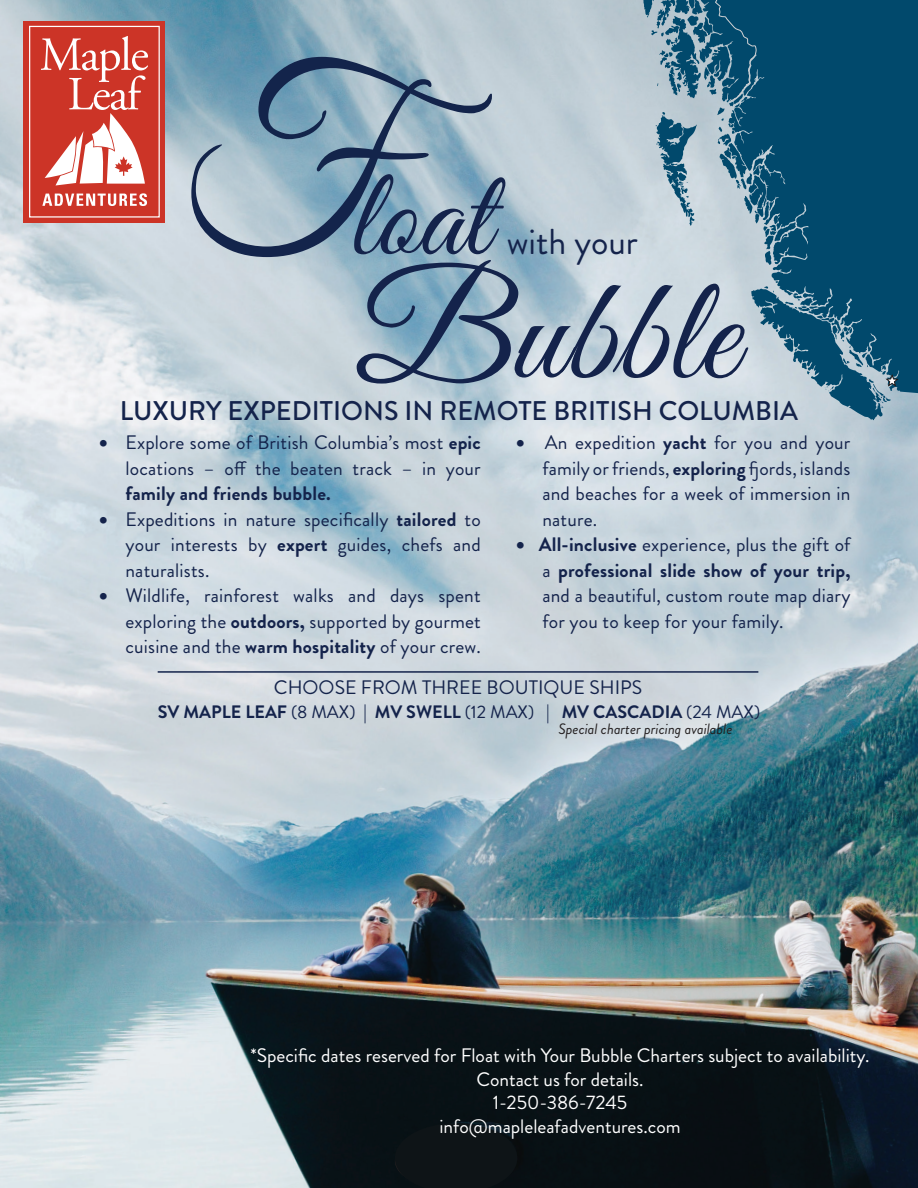
<style>
.page{position:relative;width:918px;height:1188px;background:#fff}
.page>*{position:absolute;margin:0;border:0;box-sizing:border-box;transform-origin:0 0}
.t1{font:150px "Great Vibes";color:#14234b}
.t2{font:127.5px "Great Vibes";color:#14234b}
.t3{font:36px "Brandon Grotesque";color:#14234b}
.t4{font:500 27px "Brandon Grotesque";color:#14234b}
.t5{font:19.5px/25.5px "Brandon Grotesque";letter-spacing:.01em;color:#14234b;text-align:justify}
.t6{font:19.5px/23.4px "Brandon Grotesque";color:#fff;text-align:center}
.t7{font:700 19.5px "Brandon Grotesque";letter-spacing:.01em;color:#14234b}
.t8{font:700 18px "Brandon Grotesque";color:#14234b}
.t9{font:italic 15px "Brandon Grotesque";color:#231f20}
.s1{font-weight:700;font-size:25.5px}
.s2{font-weight:700}
.s3{font-weight:400}
.s4{font-weight:500}
</style>
<div class="page">
<img style="left:0;top:0;width:918px;height:1188px">
<div style="left:395px;top:1123px;width:122px;height:65px;background:#0e1417"></div>
<svg style="left:606px;top:0;width:312px;height:420px;background:#b4c7d2"></svg>
<svg style="left:609px;top:0;width:309px;height:385px;background:#5a889e"></svg>
<svg style="left:886px;top:375px;width:12px;height:11px"></svg>
<svg style="left:643px;top:0;width:114px;height:102px;background:#517f97"></svg>
<div style="left:24px;top:21px;width:141px;height:202px;background:#cc3427"></div>
<svg style="left:42px;top:193px;width:105px;height:13px"></svg>
<svg style="left:41px;top:36px;width:107px;height:150px"></svg>
<div style="left:29px;top:26px;width:131px;height:192px;border:1px solid #fff"></div>
<hr style="left:158px;top:671px;width:600px;height:2px;background:#14234b">
<h2 class="t2" style="left:180px;top:146px;width:311px"><sup>F</sup>loat</h2>
<h3 class="t3" style="left:507px;top:217px;width:133px">with your</h3>
<h1 class="t1" style="left:355px;top:250px;width:383px">Bubble</h1>
<h3 class="t4" style="left:120px;top:392px;width:680px">LUXURY EXPEDITIONS IN REMOTE BRITISH COLUMBIA</h3>
<p class="t5" style="left:542px;top:430px;width:310px;text-indent:-27px"><span class="s1">•</span> An expedition <span class="s2">yacht</span> for you and your family or friends, <span class="s2">exploring</span> fjords, islands and beaches for a week of immersion in nature.</p>
<p class="t5" style="left:542px;top:532px;width:310px;text-indent:-27px"><span class="s1">•</span> <span class="s2">All-inclusive</span> experience, plus the gift of a <span class="s2">professional slide show of your trip, </span>and a beautiful, custom route map diary for you to keep for your family.</p>
<p class="t5" style="left:98px;top:430px;width:384px;text-align:right"><span class="s1">•</span> Explore some of British Columbia’s most <span class="s2">epic </span>locations – off the beaten track – in your</p>
<p class="t7" style="left:125px;top:480px;width:207px">family and friends bubble.</p>
<p class="t5" style="left:125px;top:507px;width:357px;text-indent:-27px"><span class="s1">•</span> Expeditions in nature specifically <span class="s2">tailored</span> to your interests by <span class="s2">expert</span> guides, chefs and naturalists.</p>
<p class="t5" style="left:125px;top:583px;width:357px;text-indent:-27px"><span class="s1">•</span> Wildlife, rainforest walks and days spent exploring the <span class="s2">outdoors,</span> supported by gourmet cuisine and the <span class="s2">warm hospitality</span> of your crew.</p>
<p class="t5" style="left:274px;top:675px;width:370px">CHOOSE FROM THREE BOUTIQUE SHIPS</p>
<p class="t9" style="left:558px;top:719px;width:176px">Special charter pricing available</p>
<p class="t8" style="left:158px;top:700px;width:604px">SV MAPLE LEAF <span class="s3">(8 MAX)</span> <span class="s4">|</span> MV SWELL <span class="s3">(12 MAX) |</span> MV CASCADIA <span class="s3">(24 MAX)</span></p>
<p class="t6" style="left:250px;top:1044px;width:621px">*Specific dates reserved for Float with Your Bubble Charters subject to availability.<br>Contact us for details.<br>1-250-386-7245<br>info@mapleleafadventures.com</p>
</div>
